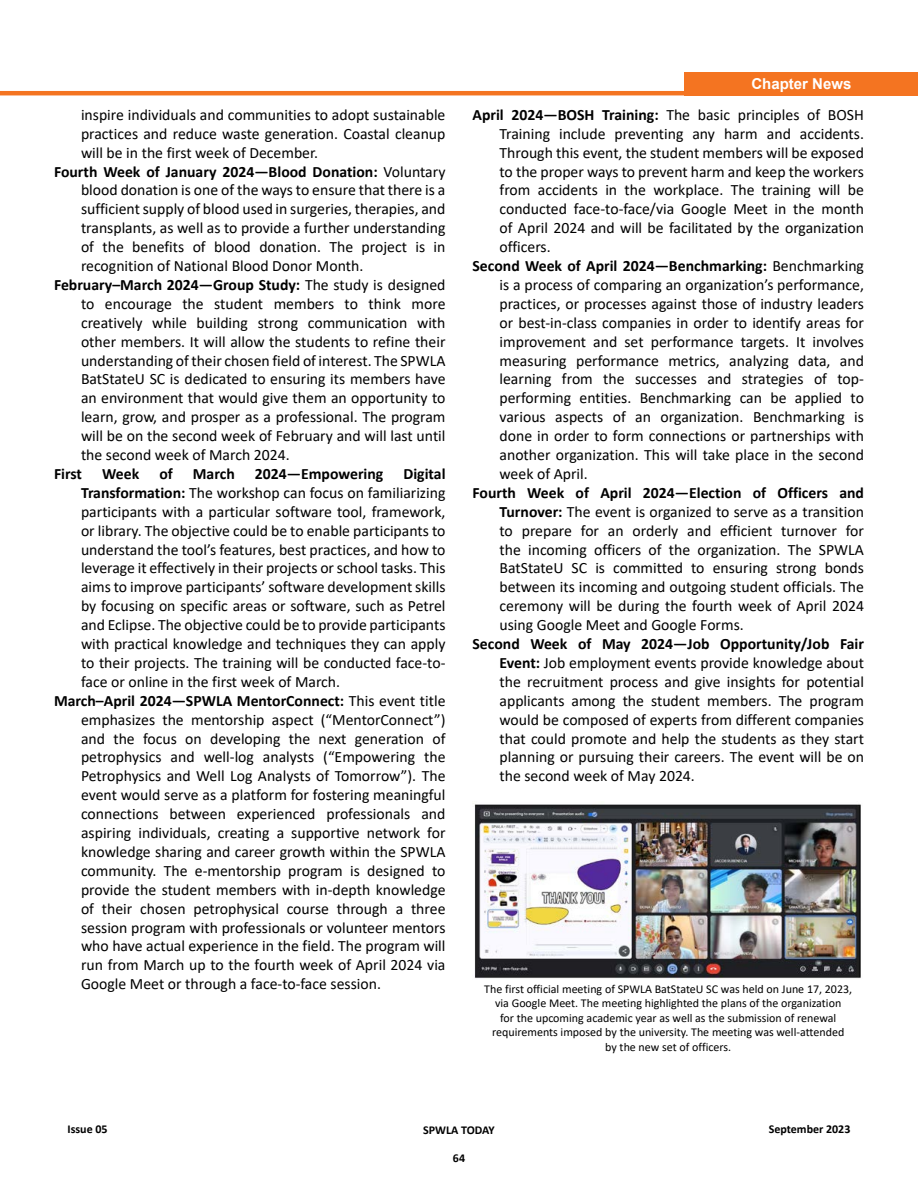
<style>
.page{position:relative;width:918px;height:1188px;background:#fff}
.page>*{position:absolute;margin:0;border:0;box-sizing:border-box;transform-origin:0 0}
.t1{font:15.75px/18.9px "Calibri";color:#000;text-align:justify}
.t2{font:700 15.75px "Calibri";color:#000}
.t3{font:700 15px "Arial";color:#fff}
.t4{font:12px/14.4px "Calibri";color:#000;text-align:center}
.t5{font:700 12px "Calibri";color:#000}
.s1{font-weight:400}
.s2{font-weight:700}
</style>
<div class="page">
<img style="left:474px;top:804px;width:387px;height:175px">
<hr style="left:0;top:91px;width:918px;height:4px;background:#f47421">
<div style="left:685px;top:72px;width:233px;height:23px;background:#f47421"></div>
<p class="t1" style="left:81px;top:105px;width:366px">inspire individuals and communities to adopt sustainable</p>
<p class="t1" style="left:81px;top:124px;width:366px">practices and reduce waste generation. Coastal cleanup</p>
<p class="t1" style="left:81px;top:143px;width:238px">will be in the first week of December.</p>
<p class="t2" style="left:54px;top:160px;width:393px">Fourth Week of January 2024—Blood Donation: <span class="s1">Voluntary</span></p>
<p class="t1" style="left:81px;top:180px;width:366px">blood donation is one of the ways to ensure that there is a</p>
<p class="t1" style="left:81px;top:199px;width:366px">sufficient supply of blood used in surgeries, therapies, and</p>
<p class="t1" style="left:81px;top:218px;width:366px">transplants, as well as to provide a further understanding</p>
<p class="t1" style="left:81px;top:237px;width:366px">of the benefits of blood donation. The project is in</p>
<p class="t1" style="left:81px;top:256px;width:284px">recognition of National Blood Donor Month.</p>
<p class="t2" style="left:54px;top:274px;width:393px">February–March 2024—Group Study: <span class="s1">The study is designed</span></p>
<p class="t1" style="left:81px;top:294px;width:366px">to encourage the student members to think more</p>
<p class="t1" style="left:81px;top:313px;width:366px">creatively while building strong communication with</p>
<p class="t1" style="left:81px;top:332px;width:366px">other members. It will allow the students to refine their</p>
<p class="t1" style="left:81px;top:350px;width:366px">understanding of their chosen field of interest. The SPWLA</p>
<p class="t1" style="left:81px;top:369px;width:366px">BatStateU SC is dedicated to ensuring its members have</p>
<p class="t1" style="left:81px;top:388px;width:366px">an environment that would give them an opportunity to</p>
<p class="t1" style="left:81px;top:407px;width:366px">learn, grow, and prosper as a professional. The program</p>
<p class="t1" style="left:81px;top:426px;width:366px">will be on the second week of February and will last until</p>
<p class="t1" style="left:81px;top:445px;width:210px">the second week of March 2024.</p>
<p class="t2" style="left:54px;top:463px;width:30px">First</p>
<p class="t2" style="left:102px;top:463px;width:39px">Week</p>
<p class="t2" style="left:159px;top:463px;width:15px">of</p>
<p class="t2" style="left:193px;top:463px;width:43px">March</p>
<p class="t2" style="left:255px;top:463px;width:130px">2024—Empowering</p>
<p class="t2" style="left:403px;top:463px;width:44px">Digital</p>
<p class="t1" style="left:81px;top:483px;width:366px"><span class="s2">Transformation:</span> The workshop can focus on familiarizing</p>
<p class="t1" style="left:81px;top:502px;width:366px">participants with a particular software tool, framework,</p>
<p class="t1" style="left:81px;top:521px;width:366px">or library. The objective could be to enable participants to</p>
<p class="t1" style="left:81px;top:539px;width:366px">understand the tool’s features, best practices, and how to</p>
<p class="t1" style="left:81px;top:558px;width:366px">leverage it effectively in their projects or school tasks. This</p>
<p class="t1" style="left:81px;top:577px;width:366px">aims to improve participants’ software development skills</p>
<p class="t1" style="left:81px;top:596px;width:366px">by focusing on specific areas or software, such as Petrel</p>
<p class="t1" style="left:81px;top:615px;width:366px">and Eclipse. The objective could be to provide participants</p>
<p class="t1" style="left:81px;top:634px;width:366px">with practical knowledge and techniques they can apply</p>
<p class="t1" style="left:81px;top:653px;width:366px">to their projects. The training will be conducted face-to-</p>
<p class="t1" style="left:81px;top:672px;width:261px">face or online in the first week of March.</p>
<p class="t2" style="left:54px;top:689px;width:393px">March–April 2024—SPWLA MentorConnect: <span class="s1">This event title</span></p>
<p class="t1" style="left:81px;top:710px;width:366px">emphasizes the mentorship aspect (“MentorConnect”)</p>
<p class="t1" style="left:81px;top:728px;width:366px">and the focus on developing the next generation of</p>
<p class="t1" style="left:81px;top:747px;width:366px">petrophysics and well-log analysts (“Empowering the</p>
<p class="t1" style="left:81px;top:766px;width:366px">Petrophysics and Well Log Analysts of Tomorrow”). The</p>
<p class="t1" style="left:81px;top:785px;width:366px">event would serve as a platform for fostering meaningful</p>
<p class="t1" style="left:81px;top:804px;width:366px">connections between experienced professionals and</p>
<p class="t1" style="left:81px;top:823px;width:366px">aspiring individuals, creating a supportive network for</p>
<p class="t1" style="left:81px;top:842px;width:366px">knowledge sharing and career growth within the SPWLA</p>
<p class="t1" style="left:81px;top:861px;width:366px">community. The e-mentorship program is designed to</p>
<p class="t1" style="left:81px;top:880px;width:366px">provide the student members with in-depth knowledge</p>
<p class="t1" style="left:81px;top:899px;width:366px">of their chosen petrophysical course through a three</p>
<p class="t1" style="left:81px;top:917px;width:366px">session program with professionals or volunteer mentors</p>
<p class="t1" style="left:81px;top:936px;width:366px">who have actual experience in the field. The program will</p>
<p class="t1" style="left:81px;top:955px;width:366px">run from March up to the fourth week of April 2024 via</p>
<p class="t1" style="left:81px;top:974px;width:301px">Google Meet or through a face-to-face session.</p>
<p class="t3" style="left:751px;top:73px;width:102px">Chapter News</p>
<p class="t1" style="left:473px;top:105px;width:393px"><span class="s2">April 2024—BOSH Training:</span> The basic principles of BOSH</p>
<p class="t1" style="left:500px;top:124px;width:366px">Training include preventing any harm and accidents.</p>
<p class="t1" style="left:500px;top:143px;width:366px">Through this event, the student members will be exposed</p>
<p class="t1" style="left:500px;top:161px;width:366px">to the proper ways to prevent harm and keep the workers</p>
<p class="t1" style="left:500px;top:180px;width:366px">from accidents in the workplace. The training will be</p>
<p class="t1" style="left:500px;top:199px;width:366px">conducted face-to-face/via Google Meet in the month</p>
<p class="t1" style="left:500px;top:218px;width:366px">of April 2024 and will be facilitated by the organization</p>
<p class="t1" style="left:500px;top:237px;width:53px">officers.</p>
<p class="t2" style="left:473px;top:255px;width:393px">Second Week of April 2024—Benchmarking: <span class="s1">Benchmarking</span></p>
<p class="t1" style="left:500px;top:275px;width:366px">is a process of comparing an organization’s performance,</p>
<p class="t1" style="left:500px;top:294px;width:366px">practices, or processes against those of industry leaders</p>
<p class="t1" style="left:500px;top:313px;width:366px">or best-in-class companies in order to identify areas for</p>
<p class="t1" style="left:500px;top:332px;width:366px">improvement and set performance targets. It involves</p>
<p class="t1" style="left:500px;top:350px;width:366px">measuring performance metrics, analyzing data, and</p>
<p class="t1" style="left:500px;top:369px;width:366px">learning from the successes and strategies of top-</p>
<p class="t1" style="left:500px;top:388px;width:366px">performing entities. Benchmarking can be applied to</p>
<p class="t1" style="left:500px;top:407px;width:366px">various aspects of an organization. Benchmarking is</p>
<p class="t1" style="left:500px;top:426px;width:366px">done in order to form connections or partnerships with</p>
<p class="t1" style="left:500px;top:445px;width:366px">another organization. This will take place in the second</p>
<p class="t1" style="left:500px;top:464px;width:90px">week of April.</p>
<p class="t1" style="left:500px;top:483px;width:366px;text-indent:-27px"><span class="s2">Fourth Week of April 2024—Election of Officers and Turnover:</span> The event is organized to serve as a transition to prepare for an orderly and efficient turnover for the incoming officers of the organization. The SPWLA BatStateU SC is committed to ensuring strong bonds between its incoming and outgoing student officials. The ceremony will be during the fourth week of April 2024 using Google Meet and Google Forms.</p>
<p class="t1" style="left:500px;top:634px;width:366px;text-indent:-27px"><span class="s2">Second Week of May 2024—Job Opportunity/Job Fair Event:</span> Job employment events provide knowledge about the recruitment process and give insights for potential applicants among the student members. The program would be composed of experts from different companies that could promote and help the students as they start planning or pursuing their careers. The event will be on the second week of May 2024.</p>
<p class="t4" style="left:484px;top:982px;width:369px">The first official meeting of SPWLA BatStateU SC was held on June 17, 2023, via Google Meet. The meeting highlighted the plans of the organization<br>for the upcoming academic year as well as the submission of renewal requirements imposed by the university. The meeting was well-attended<br>by the new set of officers.</p>
<p class="t5" style="left:68px;top:1121px;width:42px">Issue 05</p>
<p class="t5" style="left:423px;top:1121px;width:73px">SPWLA TODAY</p>
<p class="t5" style="left:769px;top:1121px;width:83px">September 2023</p>
<p class="t5" style="left:453px;top:1149px;width:14px">64</p>
</div>
